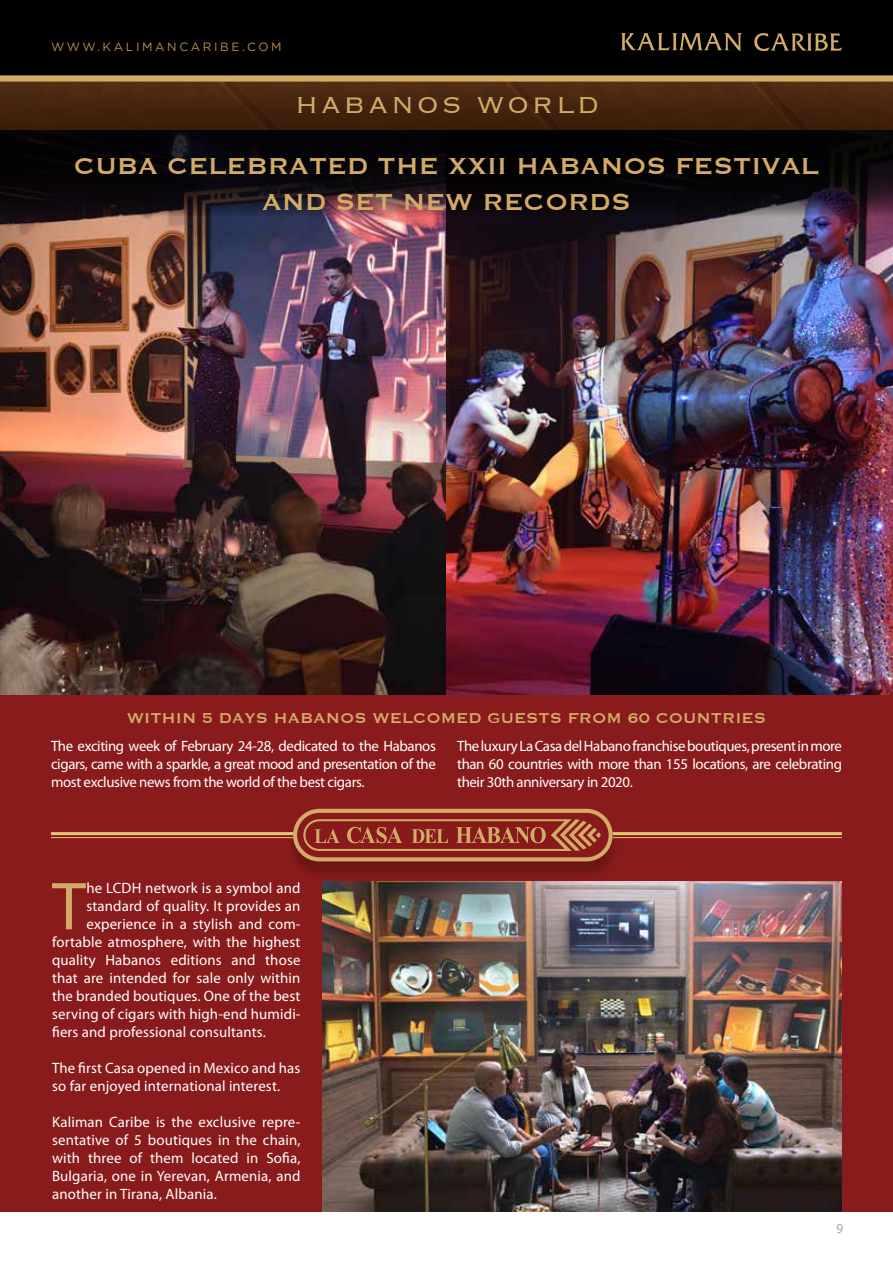
<style>
.page{position:relative;width:893px;height:1263px;background:#fff}
.page>*{position:absolute;margin:0;border:0;box-sizing:border-box;transform-origin:0 0}
.t1{font:68.4px "Myriad Pro";color:#d2ab67}
.t2{font:30px/36px "Copperplate";color:#d2ab67;text-align:center}
.t3{font:300 30px "Copperplate";letter-spacing:.1em;color:#d2ab67}
.t4{font:18.6px "Copperplate";color:#d2ab67}
.t5{font:15px/18px "Myriad Pro";letter-spacing:.01em;color:#fff;text-align:justify}
.t6{font:300 13.5px "Myriad Pro";color:#6d6e71}
.t7{font:12px "Gotham Pro";letter-spacing:.22em;color:#bb8b4a}
</style>
<div class="page">
<div style="left:0;top:0;width:893px;height:75px;background:#000"></div>
<svg style="left:621px;top:33px;width:121px;height:18px"></svg>
<svg style="left:754px;top:33px;width:88px;height:18px"></svg>
<img style="left:0;top:216px;width:893px;height:479px">
<svg style="left:0;top:130px;width:893px;height:86px;background:#0f0a0e"></svg>
<div style="left:0;top:695px;width:893px;height:517px;background:#891b1c"></div>
<div style="left:0;top:76px;width:893px;height:54px;background:#46240e"></div>
<div style="left:0;top:76px;width:893px;height:6px;background:#d2ab67"></div>
<img style="left:322px;top:881px;width:520px;height:331px">
<hr style="left:51px;top:837px;width:791px;height:1px;background:#e1c777">
<hr style="left:51px;top:832px;width:791px;height:3px;background:#e1c777">
<div style="left:287px;top:814px;width:332px;height:66px;background:#000;opacity:.2"></div>
<svg style="left:293px;top:809px;width:320px;height:52px"></svg>
<p class="t7" style="left:51px;top:40px;width:232px">WWW.KALIMANCARIBE.COM</p>
<h2 class="t3" style="left:295px;top:86px;width:305px">HABANOS WORLD</h2>
<h2 class="t2" style="left:74px;top:146px;width:746px">CUBA CELEBRATED THE XXII HABANOS FESTIVAL<br>AND SET NEW RECORDS</h2>
<p class="t4" style="left:127px;top:705px;width:641px">WITHIN 5 DAYS HABANOS WELCOMED GUESTS FROM 60 COUNTRIES</p>
<p class="t5" style="left:51px;top:737px;width:386px">The exciting week of February 24-28, dedicated to the Habanos cigars, came with a sparkle, a great mood and presentation of the most exclusive news from the world of the best cigars.</p>
<p class="t5" style="left:457px;top:737px;width:386px">The luxury La Casa del Habano franchise boutiques, present in more than 60 countries with more than 155 locations, are celebrating their 30th anniversary in 2020.</p>
<h1 class="t1" style="left:52px;top:869px;width:35px">T</h1>
<p class="t5" style="left:86px;top:879px;width:215px">he LCDH network is a symbol and</p>
<p class="t5" style="left:86px;top:897px;width:215px">standard of quality. It provides an</p>
<p class="t5" style="left:86px;top:915px;width:215px">experience in a stylish and com-</p>
<p class="t5" style="left:52px;top:933px;width:250px">fortable atmosphere, with the highest</p>
<p class="t5" style="left:52px;top:951px;width:250px">quality Habanos editions and those</p>
<p class="t5" style="left:52px;top:969px;width:250px">that are intended for sale only within</p>
<p class="t5" style="left:52px;top:987px;width:250px">the branded boutiques. One of the best</p>
<p class="t5" style="left:52px;top:1005px;width:250px">serving of cigars with high-end humidi-</p>
<p class="t5" style="left:52px;top:1023px;width:215px">fiers and professional consultants.</p>
<p class="t5" style="left:52px;top:1059px;width:250px">The first Casa opened in Mexico and has so far enjoyed international interest.</p>
<p class="t5" style="left:52px;top:1113px;width:250px">Kaliman Caribe is the exclusive repre&shy;sentative of 5 boutiques in the chain, with three of them located in Sofia, Bulgaria, one in Yerevan, Armenia, and another in Tirana, Albania.</p>
<p class="t6" style="left:836px;top:1221px;width:8px">9</p>
</div>
